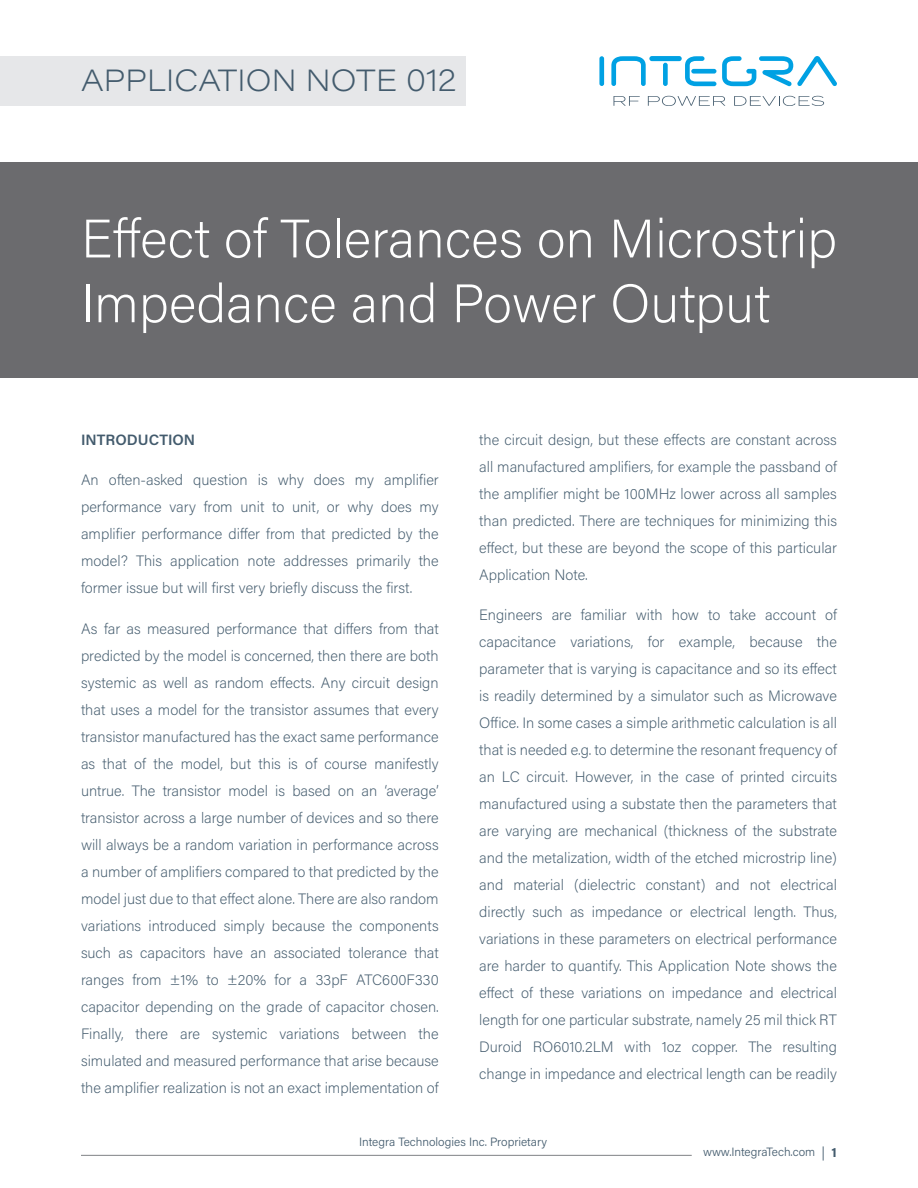
<style>
.page{position:relative;width:918px;height:1188px;background:#fff}
.page>*{position:absolute;margin:0;border:0;box-sizing:border-box;transform-origin:0 0}
.t1{font:200 54px/64.8px "Acumin Pro";color:#fff}
.t2{font:200 30px "Acumin Pro Wide";letter-spacing:.005em;color:#435b6d}
.Body_Copy{font:200 15px/27px "Acumin Pro";color:#435b6d;text-align:justify}
.Body_Copy-2{font:600 15px "Acumin Pro";color:#435b6d}
.t3{font:300 12px "Acumin Pro";color:#435b6d}
.s1{font-size:13.5px}
.s2{font-weight:700;font-size:13.5px}
</style>
<div class="page">
<div style="left:0;top:56px;width:465px;height:50px;background:#e6e7e9"></div>
<hr style="left:81px;top:1155px;width:611px;height:1px;background:#808285">
<div style="left:0;top:162px;width:918px;height:216px;background:#6b6b6e"></div>
<svg style="left:611px;top:56px;width:35px;height:30px"></svg>
<svg style="left:685px;top:56px;width:31px;height:30px"></svg>
<div style="left:691px;top:69px;width:25px;height:5px;background:#00a1e3;border-radius:2px"></div>
<div style="left:599px;top:56px;width:5px;height:30px;background:#00a1e3;border-radius:2px"></div>
<div style="left:663px;top:63px;width:5px;height:23px;background:#00a1e3;border-radius:2px"></div>
<div style="left:649px;top:56px;width:33px;height:5px;background:#00a1e3;border-radius:3px"></div>
<svg style="left:722px;top:56px;width:115px;height:30px"></svg>
<svg style="left:614px;top:96px;width:26px;height:10px"></svg>
<svg style="left:648px;top:96px;width:77px;height:10px"></svg>
<svg style="left:734px;top:96px;width:90px;height:10px"></svg>
<h2 class="t2" style="left:81px;top:59px;width:377px">APPLICATION NOTE 012</h2>
<p class="t1" style="left:81px;top:204px;width:758px">Effect of Tolerances on Microstrip<br>Impedance and Power Output</p>
<p class="Body_Copy-2" style="left:81px;top:429px;width:116px">INTRODUCTION</p>
<p class="Body_Copy" style="left:81px;top:466px;width:359px">An often-asked question is why does my amplifier performance vary from unit to unit, or why does my amplifier performance differ from that predicted by the model? This application note addresses primarily the former issue but will first very briefly discuss the first.</p>
<p class="Body_Copy" style="left:81px;top:614px;width:359px">As far as measured performance that differs from that predicted by the model is concerned, then there are both systemic as well as random effects. Any circuit design that uses a model for the transistor assumes that every transistor manufactured has the exact same performance as that of the model, but this is of course manifestly untrue. The transistor model is based on an ‘average’ transistor across a large number of devices and so there will always be a random variation in performance across a number of amplifiers compared to that predicted by the model just due to that effect alone. There are also random variations introduced simply because the components such as capacitors have an associated tolerance that ranges from ±1% to ±20% for a 33pF ATC600F330 capacitor depending on the grade of capacitor chosen.<br>Finally, there are systemic variations between the simulated and measured performance that arise because the amplifier realization is not an exact implementation of</p>
<p class="Body_Copy" style="left:479px;top:425px;width:359px">the circuit design, but these effects are constant across all manufactured amplifiers, for example the passband of the amplifier might be 100MHz lower across all samples than predicted. There are techniques for minimizing this effect, but these are beyond the scope of this particular Application Note.</p>
<p class="Body_Copy" style="left:479px;top:601px;width:359px">Engineers are familiar with how to take account of capacitance variations, for example, because the parameter that is varying is capacitance and so its effect is readily determined by a simulator such as Microwave Office. In some cases a simple arithmetic calculation is all that is needed e.g. to determine the resonant frequency of an LC circuit. However, in the case of printed circuits manufactured using a substate then the parameters that are varying are mechanical (thickness of the substrate and the metalization, width of the etched microstrip line) and material (dielectric constant) and not electrical directly such as impedance or electrical length. Thus, variations in these parameters on electrical performance are harder to quantify. This Application Note shows the effect of these variations on impedance and electrical length for one particular substrate, namely 25 mil thick RT Duroid RO6010.2LM with 1oz copper. The resulting change in impedance and electrical length can be readily</p>
<p class="t3" style="left:359px;top:1133px;width:190px">Integra Technologies Inc. Proprietary</p>
<p class="t3" style="left:703px;top:1143px;width:135px">www.IntegraTech.com <span class="s1">|</span> <span class="s2">1</span></p>
</div>
